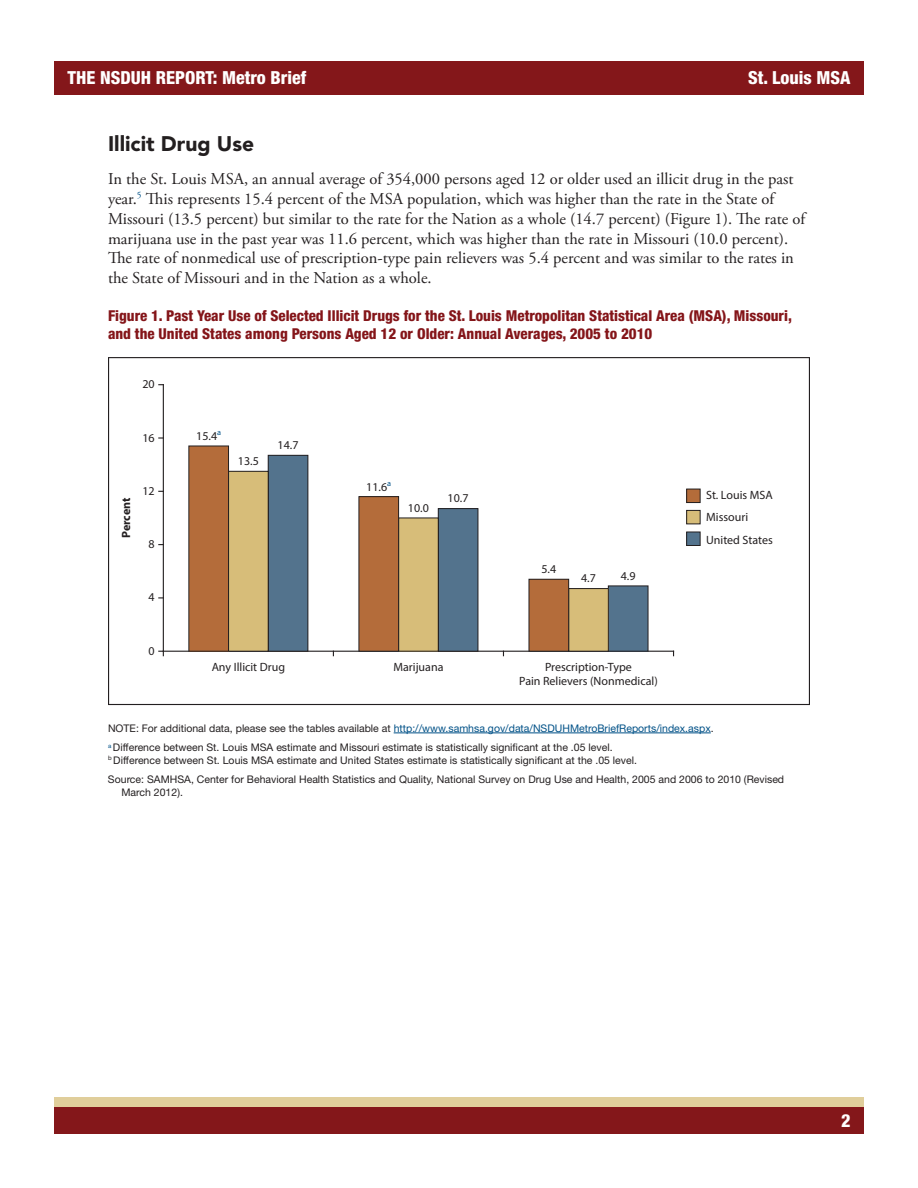
<style>
.page{position:relative;width:918px;height:1188px;background:#fff}
.page>*{position:absolute;margin:0;border:0;box-sizing:border-box;transform-origin:0 0}
.t1{font:900 21px "Avenir LT Std";color:#231f20}
.t2{font:800 condensed 18px "Helvetica Neue LT Std";color:#fff}
.t3{font:16.5px/19.8px "Adobe Garamond Pro";color:#231f20}
.t4{font:800 condensed 15px/18px "Helvetica Neue LT Std";color:#841519}
.t5{font:12px/22px "Myriad Pro";color:#231f20;text-align:center}
.t6{font:700 12px "Myriad Pro";letter-spacing:-.005em;color:#231f20}
.t7{font:10.5px/19.4px "Helvetica Neue LT Std";color:#231f20}
.s1{color:#005187}
</style>
<div class="page">
<div style="left:54px;top:61px;width:810px;height:33px;background:#84171a"></div>
<div style="left:54px;top:1097px;width:810px;height:10px;background:#e0ce9b"></div>
<div style="left:54px;top:1107px;width:810px;height:27px;background:#84171a"></div>
<hr style="left:394px;top:733px;width:317px;height:1px;background:#005187">
<svg style="left:108px;top:357px;width:702px;height:348px"></svg>
<hr style="left:163px;top:651px;width:511px;height:1px;background:#231f20">
<hr style="left:163px;top:385px;width:1px;height:266px;background:#231f20">
<div style="left:268px;top:455px;width:40px;height:196px;background:#53738d"></div>
<div style="left:268px;top:455px;width:40px;height:197px;border:1px solid #231f20"></div>
<div style="left:438px;top:509px;width:40px;height:142px;background:#53738d"></div>
<div style="left:438px;top:508px;width:40px;height:144px;border:1px solid #231f20"></div>
<div style="left:608px;top:586px;width:40px;height:65px;background:#53738d"></div>
<div style="left:608px;top:586px;width:40px;height:66px;border:1px solid #231f20"></div>
<div style="left:229px;top:471px;width:39px;height:180px;background:#d7bd79"></div>
<div style="left:228px;top:471px;width:41px;height:181px;border:1px solid #231f20"></div>
<div style="left:399px;top:518px;width:39px;height:133px;background:#d7bd79"></div>
<div style="left:398px;top:518px;width:41px;height:134px;border:1px solid #231f20"></div>
<div style="left:569px;top:589px;width:39px;height:62px;background:#d7bd79"></div>
<div style="left:568px;top:588px;width:41px;height:64px;border:1px solid #231f20"></div>
<div style="left:189px;top:446px;width:40px;height:205px;background:#b46c3a"></div>
<div style="left:188px;top:446px;width:41px;height:206px;border:1px solid #231f20"></div>
<div style="left:359px;top:497px;width:40px;height:154px;background:#b46c3a"></div>
<div style="left:359px;top:496px;width:40px;height:156px;border:1px solid #231f20"></div>
<div style="left:529px;top:579px;width:40px;height:72px;background:#b46c3a"></div>
<div style="left:529px;top:579px;width:40px;height:73px;border:1px solid #231f20"></div>
<svg style="left:159px;top:651px;width:5px;height:5px"></svg>
<div style="left:687px;top:489px;width:13px;height:14px;background:#b46c3a"></div>
<div style="left:686px;top:489px;width:15px;height:14px;border:1px solid #231f20"></div>
<div style="left:687px;top:510px;width:13px;height:14px;background:#d7bd79"></div>
<div style="left:686px;top:510px;width:15px;height:14px;border:1px solid #231f20"></div>
<div style="left:687px;top:532px;width:13px;height:13px;background:#53738d"></div>
<div style="left:686px;top:532px;width:15px;height:14px;border:1px solid #231f20"></div>
<p class="t2" style="left:68px;top:67px;width:240px">THE NSDUH REPORT: Metro Brief</p>
<p class="t2" style="left:748px;top:67px;width:104px">St. Louis MSA</p>
<h1 class="t1" style="left:108px;top:131px;width:148px">Illicit Drug Use</h1>
<p class="t3" style="left:108px;top:170px;width:699px">In the St. Louis MSA, an annual average of 354,000 persons aged 12 or older used an illicit drug in the past year.<sup>5</sup> This represents 15.4 percent of the MSA population, which was higher than the rate in the State of Missouri (13.5 percent) but similar to the rate for the Nation as a whole (14.7 percent) (Figure 1). The rate of marijuana use in the past year was 11.6 percent, which was higher than the rate in Missouri (10.0 percent).<br>The rate of nonmedical use of prescription-type pain relievers was 5.4 percent and was similar to the rates in the State of Missouri and in the Nation as a whole.</p>
<p class="t4" style="left:108px;top:307px;width:686px">Figure 1. Past Year Use of Selected Illicit Drugs for the St. Louis Metropolitan Statistical Area (MSA), Missouri, and the United States among Persons Aged 12 or Older: Annual Averages, 2005 to 2010</p>
<p class="t5" style="left:142px;top:373px;width:14px">20</p>
<p class="t5" style="left:142px;top:426px;width:14px">16</p>
<p class="t6" style="left:118px;top:538px;width:42px;rotate:-90deg">Percent</p>
<p class="t5" style="left:142px;top:480px;width:14px">12</p>
<p class="t5" style="left:149px;top:533px;width:8px">8</p>
<p class="t5" style="left:149px;top:586px;width:8px">4</p>
<p class="t5" style="left:149px;top:640px;width:8px">0</p>
<p class="t5" style="left:196px;top:425px;width:26px">15.4<sup>a</sup></p>
<p class="t5" style="left:238px;top:450px;width:22px">13.5</p>
<p class="t5" style="left:278px;top:434px;width:22px">14.7</p>
<p class="t5" style="left:212px;top:656px;width:75px">Any Illicit Drug</p>
<p class="t5" style="left:366px;top:475px;width:26px">11.6<sup>a</sup></p>
<p class="t5" style="left:408px;top:497px;width:22px">10.0</p>
<p class="t5" style="left:448px;top:487px;width:22px">10.7</p>
<p class="t5" style="left:541px;top:558px;width:16px">5.4</p>
<p class="t5" style="left:581px;top:567px;width:16px">4.7</p>
<p class="t5" style="left:621px;top:565px;width:16px">4.9</p>
<p class="t5" style="left:393px;top:656px;width:52px">Marijuana</p>
<p class="t5" style="left:519px;top:659px;width:140px;line-height:14.4px">Prescription-Type<br>Pain Relievers (Nonmedical)</p>
<p class="t5" style="left:706px;top:484px;width:68px;text-align:left">St. Louis MSA<br>Missouri<br>United States</p>
<p class="t7" style="left:108px;top:718px;width:607px">NOTE: For additional data, please see the tables available at <span class="s1">http://www.samhsa.gov/data/NSDUHMetroBriefReports/index.aspx</span>. <sup>a</sup> Difference between St. Louis MSA estimate and Missouri estimate is statistically significant at the .05 level.</p>
<p class="t7" style="left:108px;top:750px;width:678px"><sup>b</sup> Difference between St. Louis MSA estimate and United States estimate is statistically significant at the .05 level.<br>Source: SAMHSA, Center for Behavioral Health Statistics and Quality, National Survey on Drug Use and Health, 2005 and 2006 to 2010 (Revised</p>
<p class="t7" style="left:122px;top:782px;width:63px">March 2012).</p>
<p class="t2" style="left:841px;top:1109px;width:11px">2</p>
</div>
